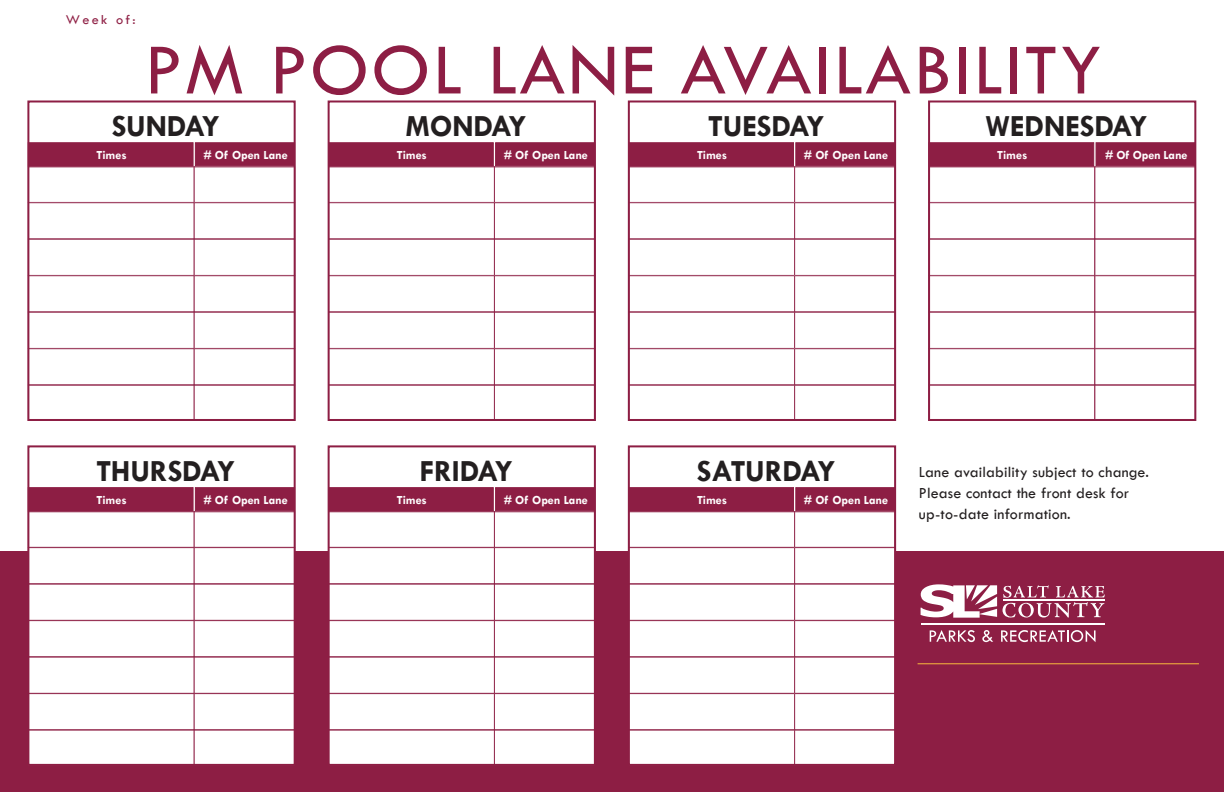
<style>
.page{position:relative;width:1224px;height:792px;background:#fff}
.page>*{position:absolute;margin:0;border:0;box-sizing:border-box;transform-origin:0 0}
.t1{font:75px "Tw Cen";letter-spacing:.03em;color:#8d1e44}
.t2{font:700 31px "Tw Cen";letter-spacing:-.005em;color:#231f20}
.t3{font:16px/21px "Tw Cen";letter-spacing:.01em;color:#231f20}
.t4{font:14px "Tw Cen";letter-spacing:.16em;color:#8f2045}
.t5{font:700 12.5px "Tw Cen";letter-spacing:-.005em;color:#fff}
</style>
<div class="page">
<div style="left:0;top:552px;width:1224px;height:240px;background:#8d1e44"></div>
<svg style="left:1003px;top:585px;width:102px;height:33px"></svg>
<svg style="left:921px;top:584px;width:76px;height:34px"></svg>
<hr style="left:1003px;top:599px;width:102px;height:2px;background:#fff">
<hr style="left:921px;top:624px;width:184px;height:1px;background:#fff">
<svg style="left:930px;top:630px;width:45px;height:12px"></svg>
<svg style="left:982px;top:630px;width:11px;height:12px"></svg>
<svg style="left:1001px;top:630px;width:95px;height:12px"></svg>
<hr style="left:918px;top:663px;width:281px;height:1px;background:#f8ba3c">
<div style="left:28px;top:143px;width:165px;height:23px;background:#8d1e44"></div>
<div style="left:28px;top:142px;width:166px;height:25px;border:1px solid #8d1e44"></div>
<div style="left:195px;top:142px;width:100px;height:24px;background:#8d1e44;border:1px solid #8d1e44"></div>
<svg style="left:30px;top:166px;width:263px;height:252px"></svg>
<div style="left:27px;top:101px;width:269px;height:320px;border:2px solid #8d1e44"></div>
<div style="left:929px;top:143px;width:165px;height:23px;background:#8d1e44"></div>
<div style="left:928px;top:142px;width:166px;height:25px;border:1px solid #8d1e44"></div>
<div style="left:1096px;top:142px;width:100px;height:24px;background:#8d1e44;border:1px solid #8d1e44"></div>
<svg style="left:931px;top:166px;width:262px;height:252px"></svg>
<div style="left:928px;top:101px;width:268px;height:320px;border:2px solid #8d1e44"></div>
<div style="left:328px;top:143px;width:165px;height:23px;background:#8d1e44"></div>
<div style="left:328px;top:142px;width:166px;height:25px;border:1px solid #8d1e44"></div>
<div style="left:495px;top:142px;width:100px;height:24px;background:#8d1e44;border:1px solid #8d1e44"></div>
<svg style="left:331px;top:166px;width:262px;height:252px"></svg>
<div style="left:328px;top:101px;width:268px;height:320px;border:2px solid #8d1e44"></div>
<div style="left:629px;top:143px;width:165px;height:23px;background:#8d1e44"></div>
<div style="left:628px;top:142px;width:166px;height:25px;border:1px solid #8d1e44"></div>
<div style="left:795px;top:142px;width:101px;height:24px;background:#8d1e44;border:1px solid #8d1e44"></div>
<svg style="left:631px;top:166px;width:262px;height:252px"></svg>
<div style="left:628px;top:101px;width:268px;height:320px;border:2px solid #8d1e44"></div>
<div style="left:28px;top:488px;width:165px;height:23px;background:#8d1e44"></div>
<div style="left:28px;top:487px;width:166px;height:25px;border:1px solid #8d1e44"></div>
<div style="left:195px;top:487px;width:100px;height:24px;background:#8d1e44;border:1px solid #8d1e44"></div>
<svg style="left:30px;top:511px;width:263px;height:252px"></svg>
<div style="left:27px;top:445px;width:269px;height:321px;border:2px solid #8d1e44"></div>
<div style="left:328px;top:488px;width:165px;height:23px;background:#8d1e44"></div>
<div style="left:328px;top:487px;width:166px;height:25px;border:1px solid #8d1e44"></div>
<div style="left:495px;top:487px;width:100px;height:24px;background:#8d1e44;border:1px solid #8d1e44"></div>
<svg style="left:331px;top:511px;width:262px;height:252px"></svg>
<div style="left:328px;top:445px;width:268px;height:321px;border:2px solid #8d1e44"></div>
<div style="left:629px;top:488px;width:165px;height:23px;background:#8d1e44"></div>
<div style="left:628px;top:487px;width:166px;height:25px;border:1px solid #8d1e44"></div>
<div style="left:795px;top:487px;width:101px;height:24px;background:#8d1e44;border:1px solid #8d1e44"></div>
<svg style="left:631px;top:511px;width:262px;height:252px"></svg>
<div style="left:628px;top:445px;width:268px;height:321px;border:2px solid #8d1e44"></div>
<p class="t4" style="left:66px;top:11px;width:71px">Week of:</p>
<h1 class="t1" style="left:144px;top:25px;width:959px">PM POOL LANE AVAILABILITY</h1>
<h2 class="t2" style="left:112px;top:108px;width:110px">SUNDAY</h2>
<p class="t5" style="left:97px;top:148px;width:32px">Times</p>
<p class="t5" style="left:203px;top:148px;width:86px"># Of Open Lane</p>
<h2 class="t2" style="left:405px;top:108px;width:123px">MONDAY</h2>
<p class="t5" style="left:397px;top:148px;width:32px">Times</p>
<p class="t5" style="left:504px;top:148px;width:86px"># Of Open Lane</p>
<h2 class="t2" style="left:708px;top:108px;width:118px">TUESDAY</h2>
<p class="t5" style="left:697px;top:148px;width:32px">Times</p>
<p class="t5" style="left:804px;top:148px;width:86px"># Of Open Lane</p>
<h2 class="t2" style="left:986px;top:108px;width:163px">WEDNESDAY</h2>
<p class="t5" style="left:997px;top:148px;width:32px">Times</p>
<p class="t5" style="left:1105px;top:148px;width:84px"># Of Open Lane</p>
<h2 class="t2" style="left:96px;top:452px;width:141px">THURSDAY</h2>
<p class="t5" style="left:97px;top:492px;width:32px">Times</p>
<p class="t5" style="left:203px;top:492px;width:86px"># Of Open Lane</p>
<h2 class="t2" style="left:419px;top:452px;width:95px">FRIDAY</h2>
<p class="t5" style="left:397px;top:492px;width:32px">Times</p>
<p class="t5" style="left:504px;top:492px;width:86px"># Of Open Lane</p>
<h2 class="t2" style="left:697px;top:452px;width:140px">SATURDAY</h2>
<p class="t5" style="left:697px;top:492px;width:32px">Times</p>
<p class="t5" style="left:804px;top:492px;width:86px"># Of Open Lane</p>
<p class="t3" style="left:919px;top:461px;width:232px">Lane availability subject to change.<br>Please contact the front desk for up-to-date information.</p>
</div>
